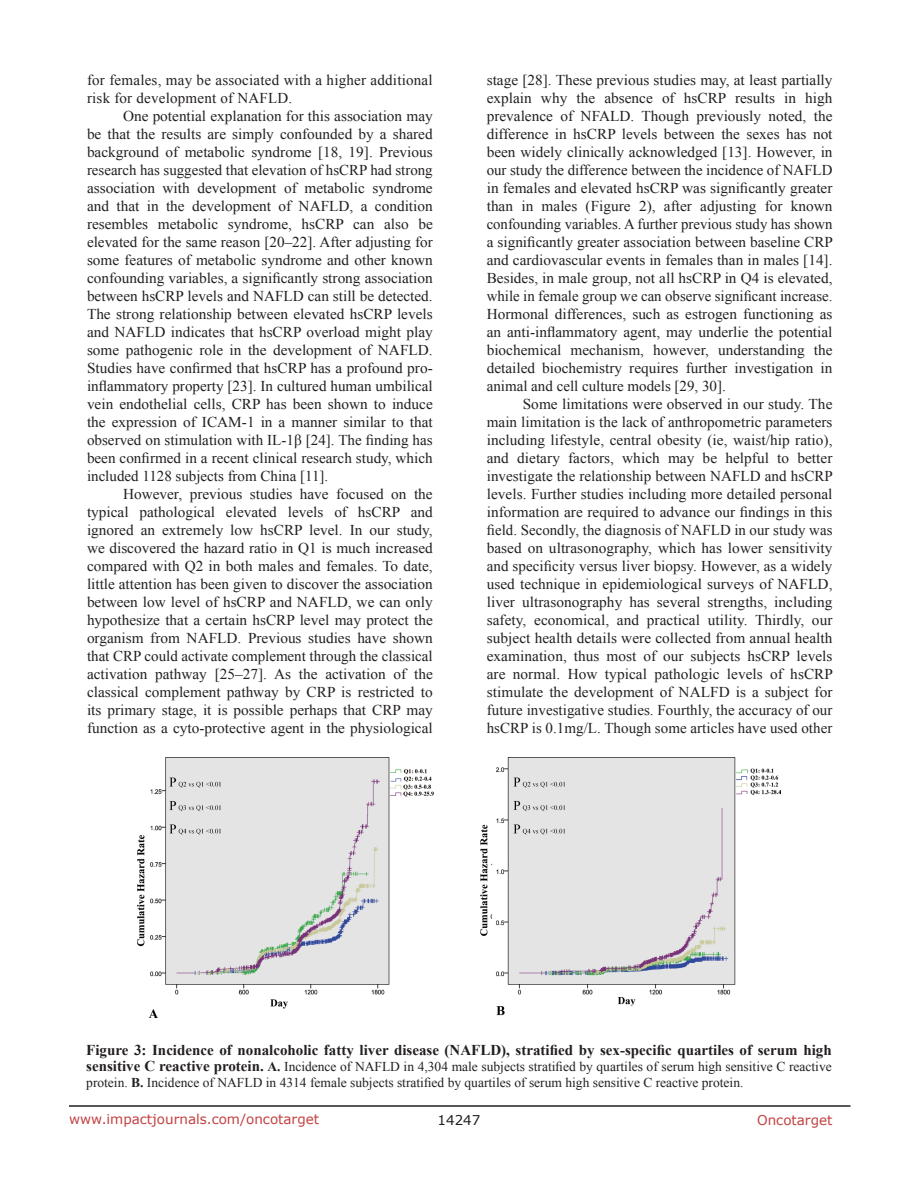
<style>
.page{position:relative;width:918px;height:1188px;background:#fff}
.page>*{position:absolute;margin:0;border:0;box-sizing:border-box;transform-origin:0 0}
.BodyText{font:15px/18px "Times New Roman";color:#231f20;text-align:justify}
.figuretext{font:700 15px "Times New Roman";color:#231f20}
.figuretext-2{font:13.5px/16.2px "Times New Roman";color:#231f20}
.t1{font:13.5px "Verdana";color:#c24141}
.t2{font:13.5px "Verdana";color:#231f20}
.s1{font-weight:700;font-size:15px}
.s2{font-weight:700}
</style>
<div class="page">
<hr style="left:69px;top:1105px;width:781px;height:2px;background:#231f20">
<img style="left:138px;top:758px;width:642px;height:259px">
<p class="BodyText" style="left:87px;top:71px;width:347px">for females, may be associated with a higher additional risk for development of NAFLD.</p>
<p class="BodyText" style="left:87px;top:107px;width:347px;text-indent:36px">One potential explanation for this association may be that the results are simply confounded by a shared background of metabolic syndrome [18, 19]. Previous research has suggested that elevation of hsCRP had strong association with development of metabolic syndrome and that in the development of NAFLD, a condition resembles metabolic syndrome, hsCRP can also be elevated for the same reason [20–22]. After adjusting for some features of metabolic syndrome and other known confounding variables, a significantly strong association between hsCRP levels and NAFLD can still be detected.<br>The strong relationship between elevated hsCRP levels and NAFLD indicates that hsCRP overload might play some pathogenic role in the development of NAFLD.<br>Studies have confirmed that hsCRP has a profound pro&shy;inflammatory property [23]. In cultured human umbilical vein endothelial cells, CRP has been shown to induce the expression of ICAM-1 in a manner similar to that observed on stimulation with IL-1β [24]. The finding has been confirmed in a recent clinical research study, which included 1128 subjects from China [11].</p>
<p class="BodyText" style="left:87px;top:485px;width:347px;text-indent:36px">However, previous studies have focused on the typical pathological elevated levels of hsCRP and ignored an extremely low hsCRP level. In our study, we discovered the hazard ratio in Q1 is much increased compared with Q2 in both males and females. To date, little attention has been given to discover the association between low level of hsCRP and NAFLD, we can only hypothesize that a certain hsCRP level may protect the organism from NAFLD. Previous studies have shown that CRP could activate complement through the classical activation pathway [25–27]. As the activation of the classical complement pathway by CRP is restricted to its primary stage, it is possible perhaps that CRP may function as a cyto-protective agent in the physiological</p>
<p class="BodyText" style="left:487px;top:71px;width:348px">stage [28]. These previous studies may, at least partially explain why the absence of hsCRP results in high prevalence of NFALD. Though previously noted, the difference in hsCRP levels between the sexes has not been widely clinically acknowledged [13]. However, in our study the difference between the incidence of NAFLD in females and elevated hsCRP was significantly greater than in males (Figure 2), after adjusting for known confounding variables. A further previous study has shown a significantly greater association between baseline CRP and cardiovascular events in females than in males [14].<br>Besides, in male group, not all hsCRP in Q4 is elevated, while in female group we can observe significant increase.<br>Hormonal differences, such as estrogen functioning as an anti-inflammatory agent, may underlie the potential biochemical mechanism, however, understanding the detailed biochemistry requires further investigation in animal and cell culture models [29, 30].</p>
<p class="BodyText" style="left:487px;top:395px;width:348px;text-indent:36px">Some limitations were observed in our study. The main limitation is the lack of anthropometric parameters including lifestyle, central obesity (ie, waist/hip ratio), and dietary factors, which may be helpful to better investigate the relationship between NAFLD and hsCRP levels. Further studies including more detailed personal information are required to advance our findings in this field. Secondly, the diagnosis of NAFLD in our study was based on ultrasonography, which has lower sensitivity and specificity versus liver biopsy. However, as a widely used technique in epidemiological surveys of NAFLD, liver ultrasonography has several strengths, including safety, economical, and practical utility. Thirdly, our subject health details were collected from annual health examination, thus most of our subjects hsCRP levels are normal. How typical pathologic levels of hsCRP stimulate the development of NALFD is a subject for future investigative studies. Fourthly, the accuracy of our hsCRP is 0.1mg/L. Though some articles have used other</p>
<p class="figuretext" style="left:86px;top:1039px;width:747px">Figure 3: Incidence of nonalcoholic fatty liver disease (NAFLD), stratified by sex-specific quartiles of serum high</p>
<p class="figuretext-2" style="left:86px;top:1058px;width:747px"><span class="s1">sensitive C reactive protein.</span> <span class="s2">A.</span> Incidence of NAFLD in 4,304 male subjects stratified by quartiles of serum high sensitive C reactive protein. <span class="s2">B.</span> Incidence of NAFLD in 4314 female subjects stratified by quartiles of serum high sensitive C reactive protein.</p>
<p class="t1" style="left:69px;top:1110px;width:252px">www.impactjournals.com/oncotarget</p>
<p class="t2" style="left:438px;top:1111px;width:44px">14247</p>
<p class="t1" style="left:757px;top:1111px;width:77px">Oncotarget</p>
</div>
